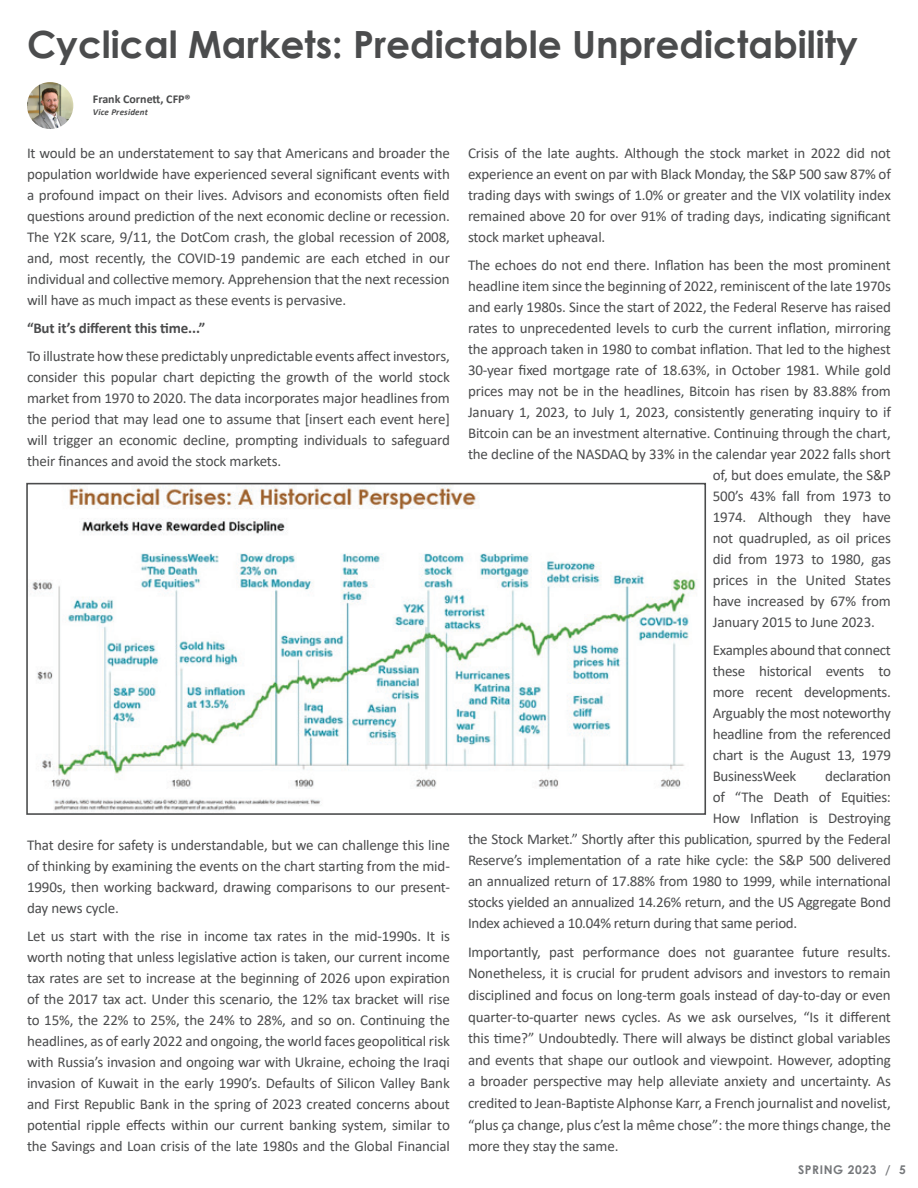
<style>
.page{position:relative;width:918px;height:1188px;background:#fff}
.page>*{position:absolute;margin:0;border:0;box-sizing:border-box;transform-origin:0 0}
.t1{font:700 37.5px "Century Gothic";color:#4b4c4d}
.t2{font:15px/21px "Calibri";letter-spacing:-.01em;color:#4b4c4d;text-align:justify}
.t3{font:700 15px "Calibri";letter-spacing:-.01em;color:#4b4c4d}
.t4{font:700 12px "Calibri";color:#4b4c4d}
.t5{font:700 12px "Century Gothic";letter-spacing:.05em;color:#76787b}
.t6{font:italic 700 9px "Calibri";letter-spacing:.02em;color:#4b4c4d}
</style>
<div class="page">
<img style="left:27px;top:82px;width:46px;height:47px;border-radius:23px">
<img style="left:32px;top:486px;width:665px;height:326px">
<div style="left:26px;top:483px;width:680px;height:332px;border:2px solid #4b4c4d"></div>
<h1 class="t1" style="left:27px;top:16px;width:832px">Cyclical Markets: Predictable Unpredictability</h1>
<p class="t4" style="left:93px;top:91px;width:99px">Frank Cornett, CFP®</p>
<p class="t6" style="left:93px;top:106px;width:57px">Vice President</p>
<p class="t2" style="left:27px;top:142px;width:424px">It would be an understatement to say that Americans and broader the population worldwide have experienced several significant events with a profound impact on their lives. Advisors and economists often field questions around prediction of the next economic decline or recession.<br>The Y2K scare, 9/11, the DotCom crash, the global recession of 2008, and, most recently, the COVID-19 pandemic are each etched in our individual and collective memory. Apprehension that the next recession will have as much impact as these events is pervasive.</p>
<p class="t3" style="left:27px;top:317px;width:180px">“But it’s different this time...”</p>
<p class="t2" style="left:27px;top:345px;width:424px">To illustrate how these predictably unpredictable events affect investors, consider this popular chart depicting the growth of the world stock market from 1970 to 2020. The data incorporates major headlines from the period that may lead one to assume that [insert each event here] will trigger an economic decline, prompting individuals to safeguard their finances and avoid the stock markets.</p>
<p class="t2" style="left:27px;top:835px;width:424px">That desire for safety is understandable, but we can challenge this line of thinking by examining the events on the chart starting from the mid-1990s, then working backward, drawing comparisons to our present&shy;day news cycle.</p>
<p class="t2" style="left:27px;top:925px;width:424px">Let us start with the rise in income tax rates in the mid-1990s. It is worth noting that unless legislative action is taken, our current income tax rates are set to increase at the beginning of 2026 upon expiration of the 2017 tax act. Under this scenario, the 12% tax bracket will rise to 15%, the 22% to 25%, the 24% to 28%, and so on. Continuing the headlines, as of early 2022 and ongoing, the world faces geopolitical risk with Russia’s invasion and ongoing war with Ukraine, echoing the Iraqi invasion of Kuwait in the early 1990’s. Defaults of Silicon Valley Bank and First Republic Bank in the spring of 2023 created concerns about potential ripple effects within our current banking system, similar to the Savings and Loan crisis of the late 1980s and the Global Financial</p>
<p class="t2" style="left:468px;top:142px;width:424px">Crisis of the late aughts. Although the stock market in 2022 did not experience an event on par with Black Monday, the S&amp;P 500 saw 87% of trading days with swings of 1.0% or greater and the VIX volatility index remained above 20 for over 91% of trading days, indicating significant stock market upheaval.</p>
<p class="t2" style="left:468px;top:254px;width:424px">The echoes do not end there. Inflation has been the most prominent</p>
<p class="t2" style="left:468px;top:275px;width:424px">headline item since the beginning of 2022, reminiscent of the late 1970s</p>
<p class="t2" style="left:468px;top:296px;width:424px">and early 1980s. Since the start of 2022, the Federal Reserve has raised</p>
<p class="t2" style="left:468px;top:317px;width:424px">rates to unprecedented levels to curb the current inflation, mirroring</p>
<p class="t2" style="left:468px;top:338px;width:424px">the approach taken in 1980 to combat inflation. That led to the highest</p>
<p class="t2" style="left:468px;top:359px;width:424px">30-year fixed mortgage rate of 18.63%, in October 1981. While gold</p>
<p class="t2" style="left:468px;top:380px;width:424px">prices may not be in the headlines, Bitcoin has risen by 83.88% from</p>
<p class="t2" style="left:468px;top:401px;width:424px">January 1, 2023, to July 1, 2023, consistently generating inquiry to if</p>
<p class="t2" style="left:468px;top:422px;width:424px">Bitcoin can be an investment alternative. Continuing through the chart,</p>
<p class="t2" style="left:468px;top:443px;width:424px">the decline of the NASDAQ by 33% in the calendar year 2022 falls short</p>
<p class="t2" style="left:713px;top:464px;width:180px">of, but does emulate, the S&amp;P</p>
<p class="t2" style="left:713px;top:485px;width:180px">500’s 43% fall from 1973 to</p>
<p class="t2" style="left:713px;top:506px;width:180px">1974. Although they have</p>
<p class="t2" style="left:713px;top:527px;width:180px">not quadrupled, as oil prices</p>
<p class="t2" style="left:713px;top:548px;width:180px">did from 1973 to 1980, gas</p>
<p class="t2" style="left:713px;top:569px;width:180px">prices in the United States</p>
<p class="t2" style="left:713px;top:590px;width:180px">have increased by 67% from</p>
<p class="t2" style="left:713px;top:611px;width:164px">January 2015 to June 2023.</p>
<p class="t2" style="left:713px;top:639px;width:180px">Examples abound that connect these historical events to more recent developments.<br>Arguably the most noteworthy headline from the referenced chart is the August 13, 1979<br>BusinessWeek</p>
<p class="t2" style="left:825px;top:765px;width:67px">declaration</p>
<p class="t2" style="left:713px;top:786px;width:180px">of “The Death of Equities:</p>
<p class="t2" style="left:713px;top:807px;width:180px">How Inflation is Destroying</p>
<p class="t2" style="left:468px;top:828px;width:424px">the Stock Market.” Shortly after this publication, spurred by the Federal</p>
<p class="t2" style="left:468px;top:849px;width:424px">Reserve’s implementation of a rate hike cycle: the S&amp;P 500 delivered</p>
<p class="t2" style="left:468px;top:870px;width:424px">an annualized return of 17.88% from 1980 to 1999, while international</p>
<p class="t2" style="left:468px;top:891px;width:424px">stocks yielded an annualized 14.26% return, and the US Aggregate Bond</p>
<p class="t2" style="left:468px;top:912px;width:331px">Index achieved a 10.04% return during that same period.</p>
<p class="t2" style="left:468px;top:941px;width:424px;line-height:21.6px">Importantly, past performance does not guarantee future results.<br>Nonetheless, it is crucial for prudent advisors and investors to remain disciplined and focus on long-term goals instead of day-to-day or even quarter-to-quarter news cycles. As we ask ourselves, “Is it different this time?” Undoubtedly. There will always be distinct global variables and events that shape our outlook and viewpoint. However, adopting a broader perspective may help alleviate anxiety and uncertainty. As credited to Jean-Baptiste Alphonse Karr, a French journalist and novelist, “plus ça change, plus c’est la même chose”: the more things change, the more they stay the same.</p>
<p class="t5" style="left:798px;top:1161px;width:109px">SPRING 2023 / 5</p>
</div>
